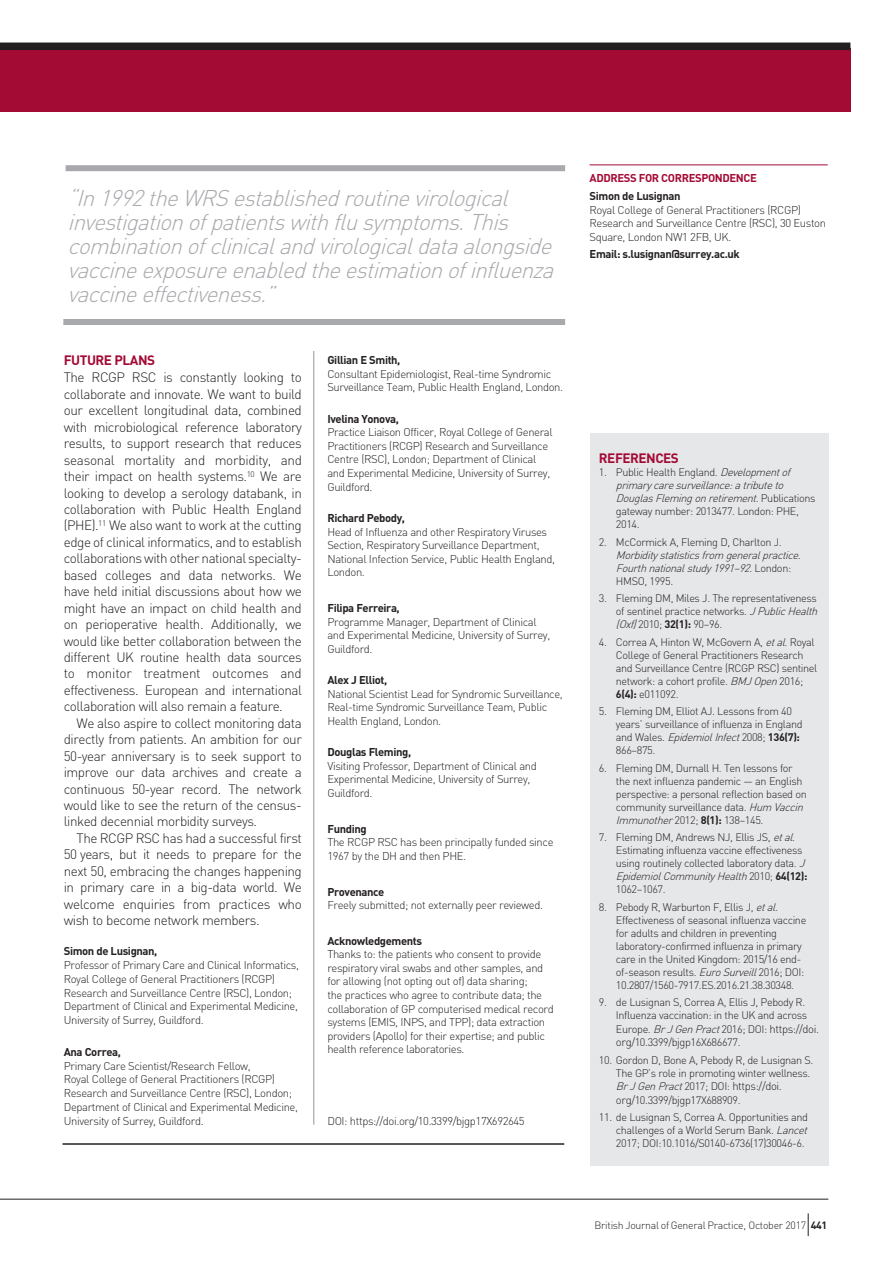
<style>
.page{position:relative;width:893px;height:1263px;background:#fff}
.page>*{position:absolute;margin:0;border:0;box-sizing:border-box;transform-origin:0 0}
.t1{font:italic 300 22.5px/24px "DIN";color:#a8a9ad}
.t2{font:300 13.5px/16.5px "DIN";letter-spacing:-.035em;color:#231f20;text-align:justify}
.t3{font:700 13.5px "DIN";letter-spacing:-.035em;color:#a30a34}
.t4{font:300 11.25px/13.6px "DIN";letter-spacing:-.035em;color:#231f20}
.t5{font:700 11.25px "DIN";letter-spacing:-.035em;color:#231f20}
.t6{font:700 11.25px "DIN";letter-spacing:-.035em;color:#a30a34}
.t7{font:300 10.8px/13px "DIN";letter-spacing:-.035em;color:#231f20}
.t8{font:italic 300 10.8px/13px "DIN";color:#231f20}
.t9{font:300 10.5px "DIN";letter-spacing:-.025em;color:#231f20}
.s1{font-style:italic}
.s2{font-style:normal}
.s3{font-weight:700}
.s4{font-size:11.25px}
.s5{font-style:italic;font-size:10.8px}
.s6{font-size:10.8px}
</style>
<div class="page">
<div style="left:0;top:48px;width:850px;height:64px;background:#a30a34"></div>
<hr style="left:590px;top:164px;width:238px;height:1px;background:#a30a34">
<div style="left:0;top:43px;width:850px;height:7px;background:#231f20"></div>
<hr style="left:0;top:1199px;width:828px;height:1px;background:#231f20">
<svg style="left:808px;top:1213px;width:1px;height:23px"></svg>
<hr style="left:314px;top:351px;width:1px;height:773px;background:#939598">
<div style="left:590px;top:433px;width:239px;height:733px;background:#e6e7e9"></div>
<div style="left:66px;top:165px;width:499px;height:6px;background:#a8a9ad"></div>
<div style="left:63px;top:319px;width:502px;height:6px;background:#a8a9ad"></div>
<hr style="left:63px;top:1143px;width:501px;height:2px;background:#231f20">
<p class="t1" style="left:68px;top:186px;width:495px">“In1992theWRSestablishedroutinevirological investigationofpatientswithflusymptoms.This combinationofclinicalandvirologicaldataalongside vaccineexposureenabledtheestimationofinfluenza vaccineeffectiveness.”</p>
<p class="t3" style="left:64px;top:351px;width:93px">FUTURE PLANS</p>
<p class="t2" style="left:64px;top:369px;width:240px">The RCGP RSC is constantly looking to collaborate and innovate. We want to build our excellent longitudinal data, combined with microbiological reference laboratory results, to support research that reduces seasonal mortality and morbidity, and their impact on health systems.<sup>10</sup> We are looking to develop a serology databank, in collaboration with Public Health England (PHE).<sup>11</sup> We also want to work at the cutting edge of clinical informatics, and to establish collaborations with other national specialty&shy;based colleges and data networks. We have held initial discussions about how we might have an impact on child health and on perioperative health. Additionally, we would like better collaboration between the different UK routine health data sources to monitor treatment outcomes and effectiveness. European and international collaboration will also remain a feature.</p>
<p class="t2" style="left:64px;top:714px;width:240px;text-indent:13px">We also aspire to collect monitoring data directly from patients. An ambition for our 50-year anniversary is to seek support to improve our data archives and create a continuous 50-year record. The network would like to see the return of the census&shy;linked decennial morbidity surveys.</p>
<p class="t2" style="left:64px;top:830px;width:240px;text-indent:13px">The RCGP RSC has had a successful first 50 years, but it needs to prepare for the next 50, embracing the changes happening in primary care in a big-data world. We welcome enquiries from practices who wish to become network members.</p>
<p class="t5" style="left:64px;top:944px;width:95px">Simon de Lusignan,</p>
<p class="t4" style="left:64px;top:958px;width:237px">Professor of Primary Care and Clinical Informatics, Royal College of General Practitioners (RCGP)<br>Research and Surveillance Centre (RSC), London; Department of Clinical and Experimental Medicine, University of Surrey, Guildford.</p>
<p class="t5" style="left:64px;top:1044px;width:59px">Ana Correa,</p>
<p class="t4" style="left:64px;top:1058px;width:236px">Primary Care Scientist/Research Fellow,<br>Royal College of General Practitioners (RCGP)<br>Research and Surveillance Centre (RSC), London; Department of Clinical and Experimental Medicine, University of Surrey, Guildford.</p>
<p class="t5" style="left:327px;top:353px;width:74px">Gillian E Smith,</p>
<p class="t4" style="left:327px;top:367px;width:237px">Consultant Epidemiologist, Real-time Syndromic<br>Surveillance Team, Public Health England, London.</p>
<p class="t5" style="left:327px;top:411px;width:73px">Ivelina Yonova,</p>
<p class="t4" style="left:327px;top:425px;width:227px">Practice Liaison Officer, Royal College of General Practitioners (RCGP) Research and Surveillance Centre (RSC), London; Department of Clinical and Experimental Medicine, University of Surrey, Guildford.</p>
<p class="t5" style="left:327px;top:511px;width:79px">Richard Pebody,</p>
<p class="t4" style="left:327px;top:525px;width:229px">Head of Influenza and other Respiratory Viruses Section, Respiratory Surveillance Department, National Infection Service, Public Health England, London.</p>
<p class="t5" style="left:327px;top:601px;width:74px">Filipa Ferreira,</p>
<p class="t4" style="left:327px;top:615px;width:224px">Programme Manager, Department of Clinical and Experimental Medicine, University of Surrey,<br>Guildford.</p>
<p class="t5" style="left:327px;top:673px;width:61px">Alex J Elliot,</p>
<p class="t4" style="left:327px;top:687px;width:237px">National Scientist Lead for Syndromic Surveillance,<br>Real-time Syndromic Surveillance Team, Public<br>Health England, London.</p>
<p class="t5" style="left:327px;top:745px;width:85px">Douglas Fleming,</p>
<p class="t4" style="left:327px;top:759px;width:211px">Visiting Professor, Department of Clinical and<br>Experimental Medicine, University of Surrey,<br>Guildford.</p>
<p class="t5" style="left:327px;top:821px;width:41px">Funding</p>
<p class="t4" style="left:327px;top:835px;width:228px">The RCGP RSC has been principally funded since<br>1967 by the DH and then PHE.</p>
<p class="t5" style="left:327px;top:884px;width:58px">Provenance</p>
<p class="t4" style="left:327px;top:898px;width:217px">Freely submitted; not externally peer reviewed.</p>
<p class="t5" style="left:327px;top:933px;width:96px">Acknowledgements</p>
<p class="t4" style="left:327px;top:947px;width:228px">Thanks to: the patients who consent to provide respiratory viral swabs and other samples, and for allowing (not opting out of) data sharing;<br>the practices who agree to contribute data; the collaboration of GP computerised medical record systems (EMIS, INPS, and TPP); data extraction providers (Apollo) for their expertise; and public health reference laboratories.</p>
<p class="t4" style="left:327px;top:1114px;width:199px">DOI: https://doi.org/10.3399/bjgp17X692645</p>
<p class="t6" style="left:590px;top:171px;width:169px">ADDRESS FOR CORRESPONDENCE</p>
<p class="t5" style="left:590px;top:189px;width:92px">Simon de Lusignan</p>
<p class="t4" style="left:590px;top:203px;width:238px">Royal College of General Practitioners (RCGP)<br>Research and Surveillance Centre (RSC), 30 Euston<br>Square, London NW1 2FB, UK.</p>
<p class="t5" style="left:590px;top:247px;width:152px">Email: s.lusignan@surrey.ac.uk</p>
<p class="t3" style="left:599px;top:449px;width:81px">REFERENCES</p>
<p class="t7" style="left:616px;top:466px;width:201px;text-indent:-17px">1. Public Health England. <span class="s1">Developmentof primarycaresurveillance:atributeto DouglasFlemingonretirement</span>. P u b l i c a t i o n s gateway number: 2013477. London: PHE, 2014.</p>
<p class="t7" style="left:599px;top:535px;width:184px">2. McCormick A, Fleming D, Charlton J.</p>
<p class="t8" style="left:616px;top:548px;width:190px">Morbiditystatisticsfrom generalpractice.<br>Fourthnationalstudy1991–92<span class="s2">. L o n d o n :<br>HMSO, 1995.</span></p>
<p class="t7" style="left:616px;top:592px;width:206px;text-indent:-17px">3. Fleming DM, Miles J. The representativeness of sentinel practice networks. <span class="s1">JPublicHealth (Oxf)</span>2010; <span class="s3">32(1):</span> 90–96.</p>
<p class="t7" style="left:616px;top:635px;width:203px;text-indent:-17px">4. Correa A, Hinton W, McGovern A, <span class="s1">etal</span>. Royal College of General Practitioners Research and Surveillance Centre (RCGP RSC) sentinel network: a cohort profile. <span class="s1">BMJOpen</span>2016; <span class="s3">6(4):</span> e011092.</p>
<p class="t7" style="left:616px;top:704px;width:188px;text-indent:-17px">5. Fleming DM, Elliot AJ. Lessons from 40 years’ surveillance of influenza in England and Wales. <span class="s1">EpidemiolInfect</span>2008; <span class="s3">136(7):<br></span>866–875.</p>
<p class="t7" style="left:616px;top:761px;width:192px;text-indent:-17px">6. Fleming DM, Durnall H. Ten lessons for the next influenza pandemic — an English perspective: a personal reflection based on community surveillance data. <span class="s1">Hum Vaccin Immunother</span>2012; <span class="s3">8(1):</span> 138–145.</p>
<p class="t7" style="left:616px;top:830px;width:193px;text-indent:-17px">7. Fleming DM, Andrews NJ, Ellis JS, <span class="s1">etal</span>.<br>Estimating influenza vaccine effectiveness using routinely collected laboratory data. <span class="s1">J EpidemiolCommunityHealth</span>2 0 1 0 ; <span class="s3">6 4 ( 1 2 ) :<br></span>1062–1067.</p>
<p class="t7" style="left:616px;top:900px;width:192px;text-indent:-17px">8. Pebody R, Warburton F, Ellis J, <span class="s1">etal</span>.<br>Effectiveness of seasonal influenza vaccine for adults and children in preventing laboratory-confirmed influenza in primary care in the United Kingdom: 2015/16 end&shy;of-season results. <span class="s1">EuroSurveill</span>2016; DOI:<br>10.2807/1560-7917.ES.2016.21.38.30348.</p>
<p class="t7" style="left:616px;top:995px;width:205px;text-indent:-17px">9. de Lusignan S, Correa A, Ellis J, Pebody R.<br>Influenza vaccination: in the UK and across Europe. <span class="s1">BrJGenPract</span>2016; DOI: <span class="s4">https://doi. org/</span>10.3399/bjgp16X686677.</p>
<p class="t7" style="left:599px;top:1053px;width:216px;text-align:right">10. Gordon D, Bone A, Pebody R, de Lusignan S.<br>The GP’s role in promoting winter wellness.</p>
<p class="t4" style="left:616px;top:1079px;width:167px"><span class="s5">BrJGenPract</span><span class="s6">2017; DOI:</span> https://doi.</p>
<p class="t7" style="left:616px;top:1093px;width:126px"><span class="s4">org/</span>10.3399/bjgp17X688909.</p>
<p class="t7" style="left:616px;top:1110px;width:196px;text-indent:-17px">11. de Lusignan S, Correa A. Opportunities and challenges of a World Serum Bank. <span class="s1">Lancet<br></span>2017; DOI:10.1016/S0140-6736(17)30046-6.</p>
<p class="t9" style="left:594px;top:1219px;width:234px">British Journal of General Practice, October 2017 <span class="s3">441</span></p>
</div>
